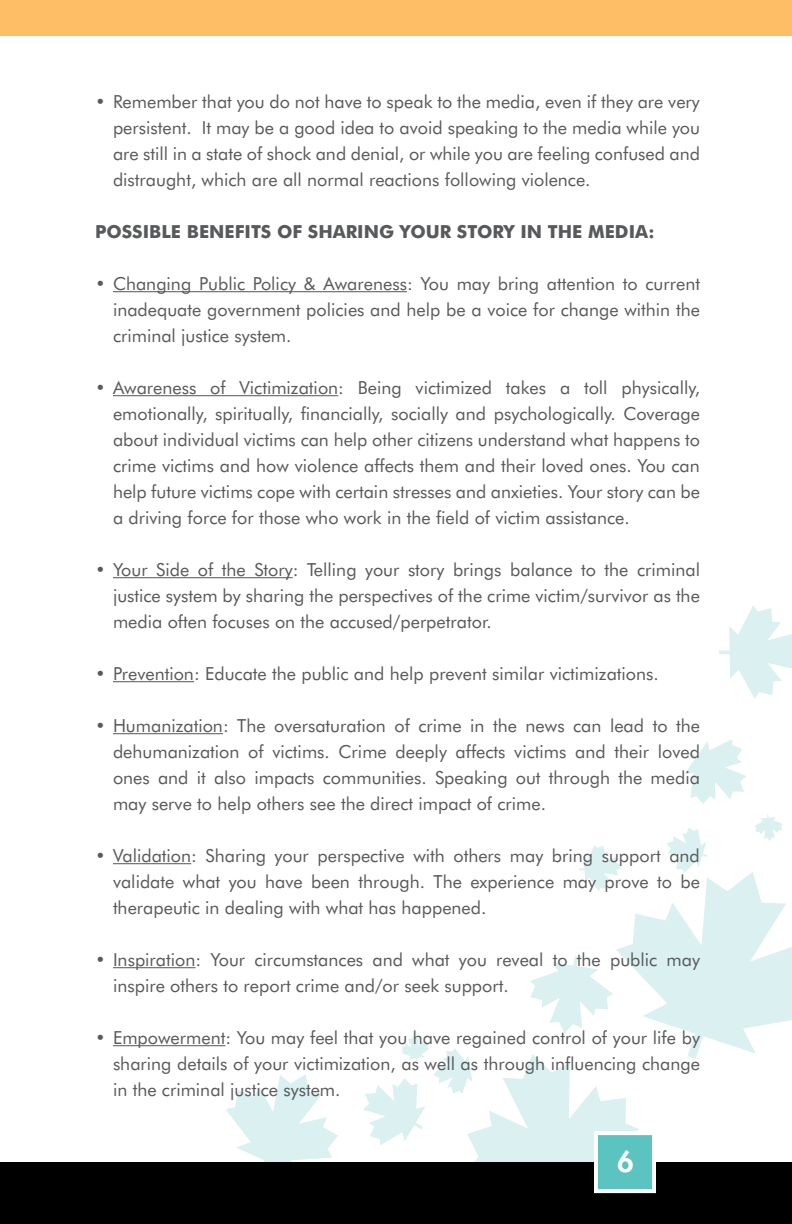
<style>
.page{position:relative;width:792px;height:1224px;background:#fff}
.page>*{position:absolute;margin:0;border:0;box-sizing:border-box;transform-origin:0 0}
.t1{font:800 28px "Futura";color:#fff}
.t2{font:18px/26px "Futura BT";color:#58595b;text-align:justify}
.t3{font:700 18px "Futura BT";color:#58595b}
</style>
<div class="page">
<svg style="left:226px;top:1074px;width:112px;height:88px"></svg>
<svg style="left:719px;top:605px;width:73px;height:93px"></svg>
<svg style="left:685px;top:739px;width:62px;height:65px"></svg>
<svg style="left:363px;top:815px;width:429px;height:347px"></svg>
<div style="left:0;top:0;width:792px;height:36px;background:#fdbe66"></div>
<div style="left:0;top:1162px;width:792px;height:62px;background:#000"></div>
<hr style="left:113px;top:291px;width:294px;height:1px;background:#58595b">
<hr style="left:113px;top:395px;width:225px;height:1px;background:#58595b">
<hr style="left:113px;top:577px;width:180px;height:1px;background:#58595b">
<hr style="left:113px;top:681px;width:81px;height:1px;background:#58595b">
<hr style="left:113px;top:733px;width:110px;height:1px;background:#58595b">
<hr style="left:113px;top:863px;width:78px;height:1px;background:#58595b">
<hr style="left:113px;top:967px;width:83px;height:1px;background:#58595b">
<hr style="left:113px;top:1045px;width:112px;height:1px;background:#58595b">
<div style="left:594px;top:1131px;width:62px;height:62px;background:#5bc4c0;border:4px solid #fff"></div>
<p class="t2" style="left:113px;top:88px;width:589px;text-indent:-18px">• Remember that you do not have to speak to the media, even if they are very persistent. It may be a good idea to avoid speaking to the media while you are still in a state of shock and denial, or while you are feeling confused and distraught, which are all normal reactions following violence.</p>
<p class="t3" style="left:95px;top:220px;width:561px">POSSIBLE BENEFITS OF SHARING YOUR STORY IN THE MEDIA:</p>
<p class="t2" style="left:113px;top:270px;width:589px;text-indent:-18px">• Changing Public Policy &amp; Awareness: You may bring attention to current inadequate government policies and help be a voice for change within the criminal justice system.</p>
<p class="t2" style="left:113px;top:374px;width:589px;text-indent:-18px">• Awareness of Victimization: Being victimized takes a toll physically, emotionally, spiritually, financially, socially and psychologically. Coverage about individual victims can help other citizens understand what happens to crime victims and how violence affects them and their loved ones. You can help future victims cope with certain stresses and anxieties. Your story can be a driving force for those who work in the field of victim assistance.</p>
<p class="t2" style="left:113px;top:556px;width:589px;text-indent:-18px">• Your Side of the Story: Telling your story brings balance to the criminal justice system by sharing the perspectives of the crime victim/survivor as the media often focuses on the accused/perpetrator.</p>
<p class="t2" style="left:95px;top:660px;width:565px">• Prevention: Educate the public and help prevent similar victimizations.</p>
<p class="t2" style="left:113px;top:712px;width:589px;text-indent:-18px">• Humanization: The oversaturation of crime in the news can lead to the dehumanization of victims. Crime deeply affects victims and their loved ones and it also impacts communities. Speaking out through the media may serve to help others see the direct impact of crime.</p>
<p class="t2" style="left:113px;top:842px;width:589px;text-indent:-18px">• Validation: Sharing your perspective with others may bring support and validate what you have been through. The experience may prove to be therapeutic in dealing with what has happened.</p>
<p class="t2" style="left:113px;top:946px;width:588px;text-indent:-18px">• Inspiration: Your circumstances and what you reveal to the public may inspire others to report crime and/or seek support.</p>
<p class="t2" style="left:113px;top:1024px;width:589px;text-indent:-18px">• Empowerment: You may feel that you have regained control of your life by sharing details of your victimization, as well as through influencing change in the criminal justice system.</p>
<h1 class="t1" style="left:618px;top:1143px;width:18px">6</h1>
</div>
